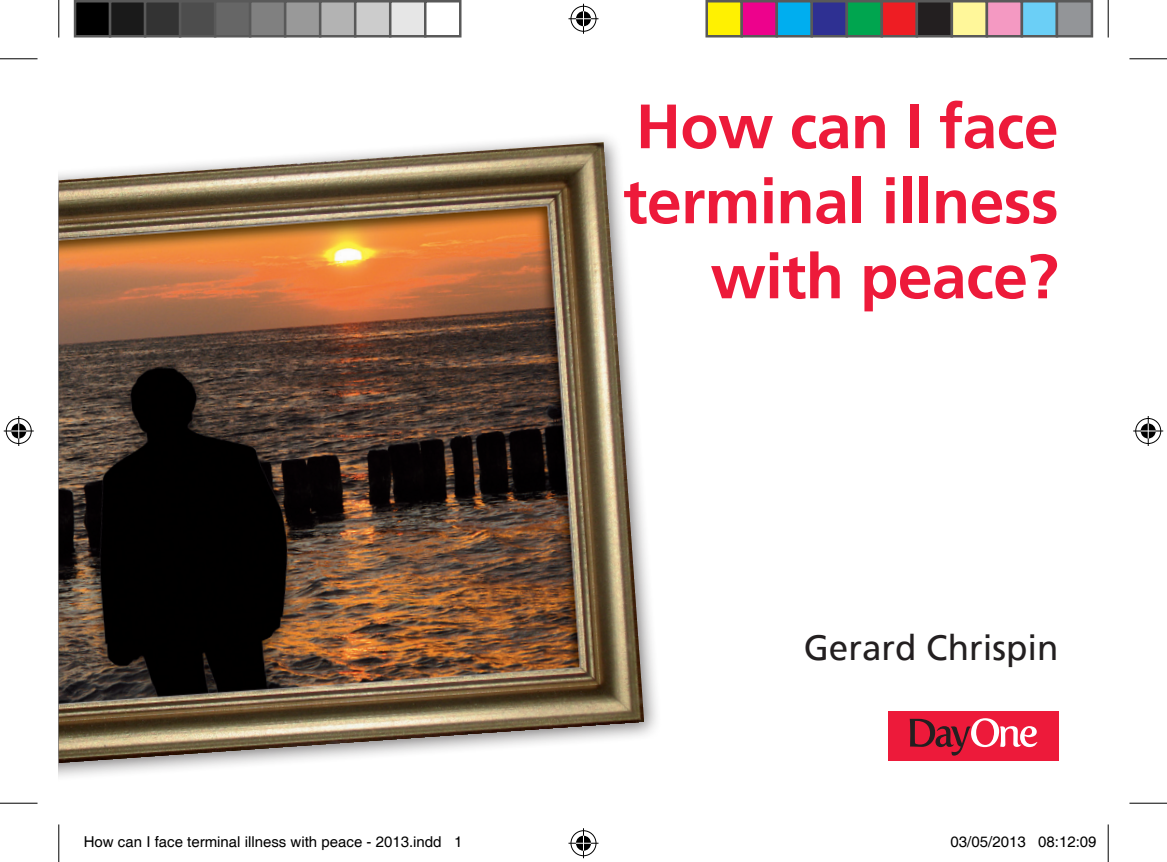
<style>
.page{position:relative;width:1167px;height:862px;background:#fff}
.page>*{position:absolute;margin:0;border:0;box-sizing:border-box;transform-origin:0 0}
.t1{font:700 62.5px/75px "Frutiger";letter-spacing:-.01em;color:#ed1a3a;text-align:right}
.t2{font:35px "Frutiger";color:#231f20}
.t3{font:15px "Helvetica";color:#000}
</style>
<div class="page">
<div style="left:59px;top:131px;width:603px;height:655px;background:#231f20;opacity:.59"></div>
<img style="left:59px;top:142px;width:585px;height:621px">
<div style="left:888px;top:711px;width:170px;height:49px;background:#ed1a3a"></div>
<svg style="left:909px;top:718px;width:128px;height:37px"></svg>
<hr style="left:0;top:58px;width:38px;height:1px;background:#000">
<hr style="left:1129px;top:58px;width:37px;height:1px;background:#000">
<hr style="left:0;top:802px;width:38px;height:1px;background:#000">
<hr style="left:1129px;top:802px;width:37px;height:1px;background:#000">
<hr style="left:58px;top:0;width:1px;height:38px;background:#000">
<hr style="left:58px;top:824px;width:1px;height:38px;background:#000">
<hr style="left:1107px;top:0;width:1px;height:38px;background:#000">
<hr style="left:1107px;top:824px;width:1px;height:38px;background:#000">
<div style="left:569px;top:5px;width:28px;height:28px;border:3px solid #fff;border-radius:50%"></div>
<hr style="left:568px;top:17px;width:30px;height:3px;background:#fff">
<hr style="left:582px;top:4px;width:3px;height:30px;background:#fff">
<div style="left:574px;top:10px;width:18px;height:18px;border:3px solid #fff;border-radius:50%"></div>
<div style="left:570px;top:6px;width:26px;height:26px;border:1px solid #000;border-radius:50%"></div>
<hr style="left:568px;top:18px;width:30px;height:1px;background:#000">
<hr style="left:583px;top:4px;width:1px;height:30px;background:#000">
<svg style="left:576px;top:11px;width:15px;height:15px"></svg>
<div style="left:569px;top:829px;width:28px;height:28px;border:3px solid #fff;border-radius:50%"></div>
<hr style="left:568px;top:841px;width:30px;height:3px;background:#fff">
<hr style="left:582px;top:828px;width:3px;height:30px;background:#fff">
<div style="left:574px;top:834px;width:18px;height:18px;border:3px solid #fff;border-radius:50%"></div>
<div style="left:570px;top:830px;width:26px;height:26px;border:1px solid #000;border-radius:50%"></div>
<hr style="left:568px;top:842px;width:30px;height:1px;background:#000">
<hr style="left:583px;top:828px;width:1px;height:30px;background:#000">
<svg style="left:576px;top:835px;width:15px;height:15px"></svg>
<div style="left:5px;top:417px;width:28px;height:28px;border:3px solid #fff;border-radius:50%"></div>
<hr style="left:4px;top:429px;width:30px;height:3px;background:#fff">
<hr style="left:17px;top:416px;width:3px;height:30px;background:#fff">
<div style="left:10px;top:422px;width:18px;height:18px;border:3px solid #fff;border-radius:50%"></div>
<div style="left:6px;top:418px;width:26px;height:26px;border:1px solid #000;border-radius:50%"></div>
<hr style="left:4px;top:430px;width:30px;height:1px;background:#000">
<hr style="left:18px;top:416px;width:1px;height:30px;background:#000">
<svg style="left:11px;top:423px;width:15px;height:15px"></svg>
<div style="left:1134px;top:417px;width:28px;height:28px;border:3px solid #fff;border-radius:50%"></div>
<hr style="left:1133px;top:429px;width:30px;height:3px;background:#fff">
<hr style="left:1146px;top:416px;width:3px;height:30px;background:#fff">
<div style="left:1139px;top:422px;width:18px;height:18px;border:3px solid #fff;border-radius:50%"></div>
<div style="left:1135px;top:418px;width:25px;height:26px;border:1px solid #000;border-radius:50%"></div>
<hr style="left:1133px;top:430px;width:30px;height:1px;background:#000">
<hr style="left:1147px;top:416px;width:1px;height:30px;background:#000">
<svg style="left:1140px;top:423px;width:15px;height:15px"></svg>
<div style="left:75px;top:1px;width:35px;height:35px;background:#000"></div>
<div style="left:74px;top:0;width:37px;height:38px;border:2px solid #595959"></div>
<div style="left:110px;top:1px;width:35px;height:35px;background:#1a1a1a"></div>
<div style="left:109px;top:0;width:37px;height:38px;border:2px solid #595959"></div>
<div style="left:145px;top:1px;width:35px;height:35px;background:#333"></div>
<div style="left:144px;top:0;width:37px;height:38px;border:2px solid #595959"></div>
<div style="left:180px;top:1px;width:35px;height:35px;background:#4d4d4d"></div>
<div style="left:179px;top:0;width:37px;height:38px;border:2px solid #595959"></div>
<div style="left:215px;top:1px;width:35px;height:35px;background:#666"></div>
<div style="left:214px;top:0;width:37px;height:38px;border:2px solid #595959"></div>
<div style="left:250px;top:1px;width:35px;height:35px;background:#808080"></div>
<div style="left:249px;top:0;width:37px;height:38px;border:2px solid #595959"></div>
<div style="left:285px;top:1px;width:35px;height:35px;background:#999"></div>
<div style="left:284px;top:0;width:37px;height:38px;border:2px solid #595959"></div>
<div style="left:320px;top:1px;width:35px;height:35px;background:#b3b3b3"></div>
<div style="left:319px;top:0;width:37px;height:38px;border:2px solid #595959"></div>
<div style="left:355px;top:1px;width:35px;height:35px;background:#ccc"></div>
<div style="left:354px;top:0;width:37px;height:38px;border:2px solid #595959"></div>
<div style="left:390px;top:1px;width:35px;height:35px;background:#e6e6e6"></div>
<div style="left:389px;top:0;width:37px;height:38px;border:2px solid #595959"></div>
<div style="left:424px;top:0;width:37px;height:38px;border:2px solid #595959"></div>
<div style="left:706px;top:1px;width:35px;height:35px;background:#fff101"></div>
<div style="left:705px;top:0;width:38px;height:38px;border:2px solid #595959"></div>
<div style="left:741px;top:1px;width:35px;height:35px;background:#ed028c"></div>
<div style="left:740px;top:0;width:38px;height:38px;border:2px solid #595959"></div>
<div style="left:776px;top:1px;width:35px;height:35px;background:#00aeef"></div>
<div style="left:775px;top:0;width:38px;height:38px;border:2px solid #595959"></div>
<div style="left:811px;top:1px;width:35px;height:35px;background:#2e3092"></div>
<div style="left:810px;top:0;width:38px;height:38px;border:2px solid #595959"></div>
<div style="left:846px;top:1px;width:35px;height:35px;background:#00a54f"></div>
<div style="left:845px;top:0;width:38px;height:38px;border:2px solid #595959"></div>
<div style="left:881px;top:1px;width:35px;height:35px;background:#ee1d23"></div>
<div style="left:880px;top:0;width:38px;height:38px;border:2px solid #595959"></div>
<div style="left:916px;top:1px;width:35px;height:35px;background:#231f20"></div>
<div style="left:915px;top:0;width:38px;height:38px;border:2px solid #595959"></div>
<div style="left:951px;top:1px;width:35px;height:35px;background:#fff79a"></div>
<div style="left:950px;top:0;width:38px;height:38px;border:2px solid #595959"></div>
<div style="left:986px;top:1px;width:35px;height:35px;background:#f499c2"></div>
<div style="left:985px;top:0;width:38px;height:38px;border:2px solid #595959"></div>
<div style="left:1021px;top:1px;width:35px;height:35px;background:#6bcff6"></div>
<div style="left:1020px;top:0;width:38px;height:38px;border:2px solid #595959"></div>
<div style="left:1056px;top:1px;width:35px;height:35px;background:#939598"></div>
<div style="left:1055px;top:0;width:38px;height:38px;border:2px solid #595959"></div>
<h1 class="t1" style="left:623px;top:89px;width:437px">How can I face terminal illness with peace?</h1>
<h2 class="t2" style="left:803px;top:627px;width:256px">Gerard Chrispin</h2>
<p class="t3" style="left:84px;top:833px;width:380px">How can I face terminal illness with peace - 2013.indd 1</p>
<p class="t3" style="left:950px;top:833px;width:147px">03/05/2013 08:12:09</p>
</div>
